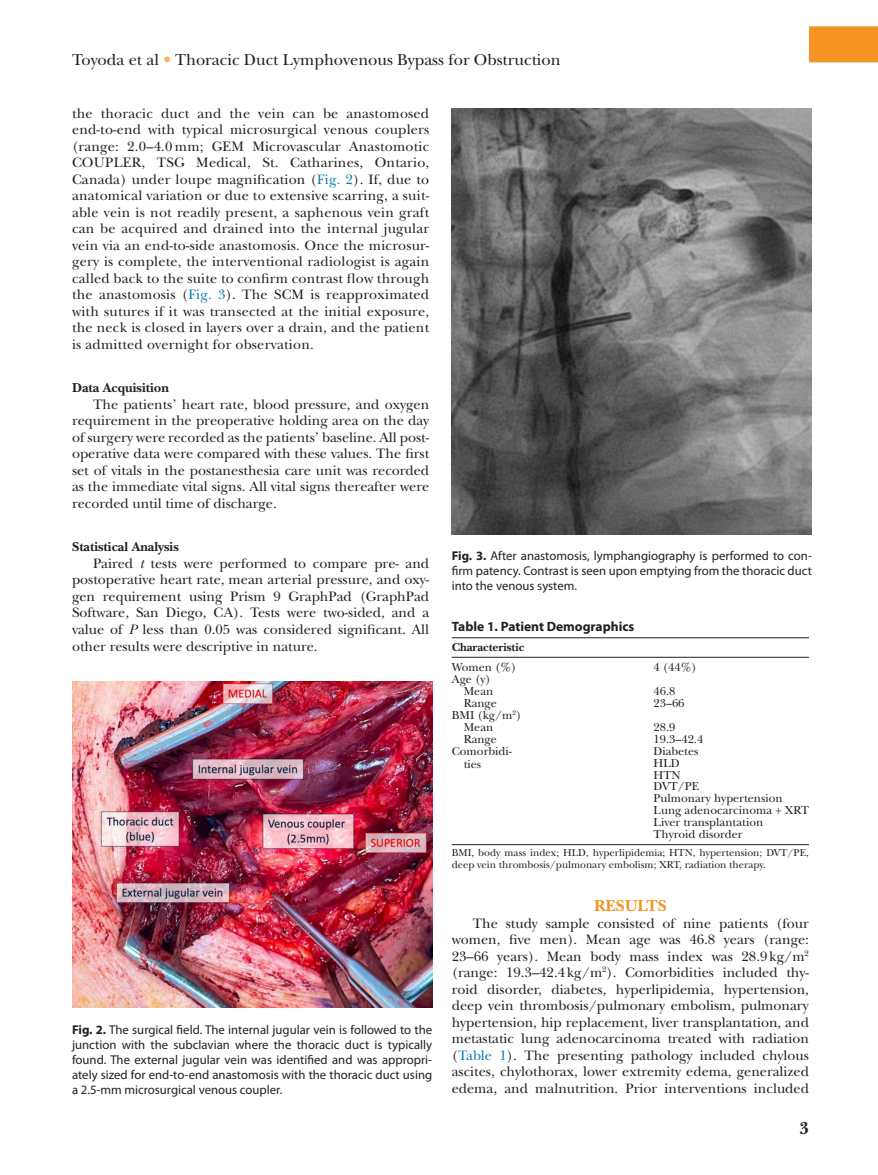
<style>
.page{position:relative;width:878px;height:1175px;background:#fff}
.page>*{position:absolute;margin:0;border:0;box-sizing:border-box;transform-origin:0 0}
.t1{font:700 18px "New Baskerville Std";color:#231f20}
.t2{font:16.5px "New Baskerville Std";color:#231f20}
.t3{font:700 16.5px "New Baskerville Std";color:#f39423}
.t4{font:14.25px/16.5px "New Baskerville Std";color:#231f20;text-align:justify}
.t5{font:700 13.5px "New Baskerville Std";color:#231f20}
.t6{font:700 13.5px "Myriad Pro";color:#231f20}
.t7{font:12.75px/15px "Myriad Pro";color:#231f20;text-align:justify}
.t8{font:12px/12px "New Baskerville Std";color:#231f20}
.t9{font:700 12px "New Baskerville Std";color:#231f20}
.t10{font:10.5px/12.8px "New Baskerville Std";color:#231f20}
.s1{color:#f7b163}
.s2{color:#0f7eac}
.s3{font-style:italic}
.s4{font-weight:700}
</style>
<div class="page">
<div style="left:808px;top:26px;width:70px;height:36px;background:#f39423"></div>
<img style="left:72px;top:682px;width:360px;height:325px">
<img style="left:452px;top:108px;width:360px;height:426px">
<hr style="left:452px;top:637px;width:197px;height:1px;background:#231f20">
<hr style="left:452px;top:657px;width:197px;height:1px;background:#231f20">
<hr style="left:649px;top:637px;width:160px;height:1px;background:#231f20">
<hr style="left:649px;top:657px;width:160px;height:1px;background:#231f20">
<hr style="left:452px;top:844px;width:197px;height:1px;background:#231f20">
<hr style="left:649px;top:844px;width:160px;height:1px;background:#231f20">
<p class="t2" style="left:72px;top:50px;width:490px">Toyoda et al <span class="s1">•</span> Thoracic Duct Lymphovenous Bypass for Obstruction</p>
<p class="t4" style="left:72px;top:105px;width:359px">the thoracic duct and the vein can be anastomosed end-to-end with typical microsurgical venous couplers (range: 2.0–4.0 mm; GEM Microvascular Anastomotic COUPLER, TSG Medical, St. Catharines, Ontario, Canada) under loupe magnification (<span class="s2">Fig. 2</span>). If, due to anatomical variation or due to extensive scarring, a suit&shy;able vein is not readily present, a saphenous vein graft can be acquired and drained into the internal jugular vein via an end-to-side anastomosis. Once the microsur&shy;gery is complete, the interventional radiologist is again called back to the suite to confirm contrast flow through the anastomosis (<span class="s2">Fig. 3</span>). The SCM is reapproximated with sutures if it was transected at the initial exposure, the neck is closed in layers over a drain, and the patient is admitted overnight for observation.</p>
<p class="t5" style="left:72px;top:380px;width:98px">Data Acquisition</p>
<p class="t4" style="left:72px;top:396px;width:359px;text-indent:21px">The patients’ heart rate, blood pressure, and oxygen requirement in the preoperative holding area on the day of surgery were recorded as the patients’ baseline. All post&shy;operative data were compared with these values. The first set of vitals in the postanesthesia care unit was recorded as the immediate vital signs. All vital signs thereafter were recorded until time of discharge.</p>
<p class="t5" style="left:72px;top:539px;width:108px">Statistical Analysis</p>
<p class="t4" style="left:72px;top:555px;width:359px;text-indent:21px">Paired <span class="s3">t</span> tests were performed to compare pre- and postoperative heart rate, mean arterial pressure, and oxy&shy;gen requirement using Prism 9 GraphPad (GraphPad Software, San Diego, CA). Tests were two-sided, and a value of <span class="s3">P</span> less than 0.05 was considered significant. All other results were descriptive in nature.</p>
<p class="t7" style="left:72px;top:1022px;width:362px"><span class="s4">Fig. 2.</span> The surgical field. The internal jugular vein is followed to the junction with the subclavian where the thoracic duct is typically found. The external jugular vein was identified and was appropri&shy;ately sized for end-to-end anastomosis with the thoracic duct using a 2.5-mm microsurgical venous coupler.</p>
<p class="t7" style="left:452px;top:548px;width:362px"><span class="s4">Fig. 3.</span> After anastomosis, lymphangiography is performed to con&shy;firm patency. Contrast is seen upon emptying from the thoracic duct into the venous system.</p>
<p class="t6" style="left:452px;top:618px;width:184px">Table 1. Patient Demographics</p>
<p class="t9" style="left:452px;top:640px;width:74px">Characteristic</p>
<p class="t8" style="left:452px;top:661px;width:66px">Women (%)</p>
<p class="t8" style="left:653px;top:661px;width:45px">4 (44%)</p>
<p class="t8" style="left:452px;top:673px;width:43px;text-align:right">Age (y)<br>Mean</p>
<p class="t8" style="left:653px;top:685px;width:23px">46.8</p>
<p class="t8" style="left:464px;top:697px;width:35px">Range</p>
<p class="t8" style="left:653px;top:697px;width:32px">23–66</p>
<p class="t8" style="left:464px;top:709px;width:59px;text-indent:-12px">BMI (kg/m<sup>2</sup>)<br>Mean</p>
<p class="t8" style="left:653px;top:721px;width:23px">28.9</p>
<p class="t8" style="left:464px;top:733px;width:35px">Range</p>
<p class="t8" style="left:653px;top:733px;width:51px">19.3–42.4</p>
<p class="t8" style="left:464px;top:744px;width:50px;line-height:13.5px;text-indent:-12px">Comorbidi&shy;ties</p>
<p class="t8" style="left:653px;top:745px;width:157px">Diabetes<br>HLD<br>HTN<br>DVT/PE<br>Pulmonary hypertension<br>Lung adenocarcinoma + XRT<br>Liver transplantation<br>Thyroid disorder</p>
<p class="t10" style="left:452px;top:845px;width:359px">BMI, body mass index; HLD, hyperlipidemia; HTN, hypertension; DVT/PE, deep vein thrombosis/pulmonary embolism; XRT, radiation therapy.</p>
<p class="t3" style="left:594px;top:896px;width:74px">RESULTS</p>
<p class="t4" style="left:451px;top:914px;width:359px;text-indent:21px">The study sample consisted of nine patients (four women, five men). Mean age was 46.8 years (range:<br>23–66 years). Mean body mass index was 28.9kg/m<sup>2 </sup>(range: 19.3–42.4kg/m<sup>2</sup>). Comorbidities included thy&shy;roid disorder, diabetes, hyperlipidemia, hypertension, deep vein thrombosis/pulmonary embolism, pulmonary hypertension, hip replacement, liver transplantation, and metastatic lung adenocarcinoma treated with radiation (<span class="s2">Table 1</span>). The presenting pathology included chylous ascites, chylothorax, lower extremity edema, generalized edema, and malnutrition. Prior interventions included</p>
<p class="t1" style="left:799px;top:1118px;width:11px">3</p>
</div>
